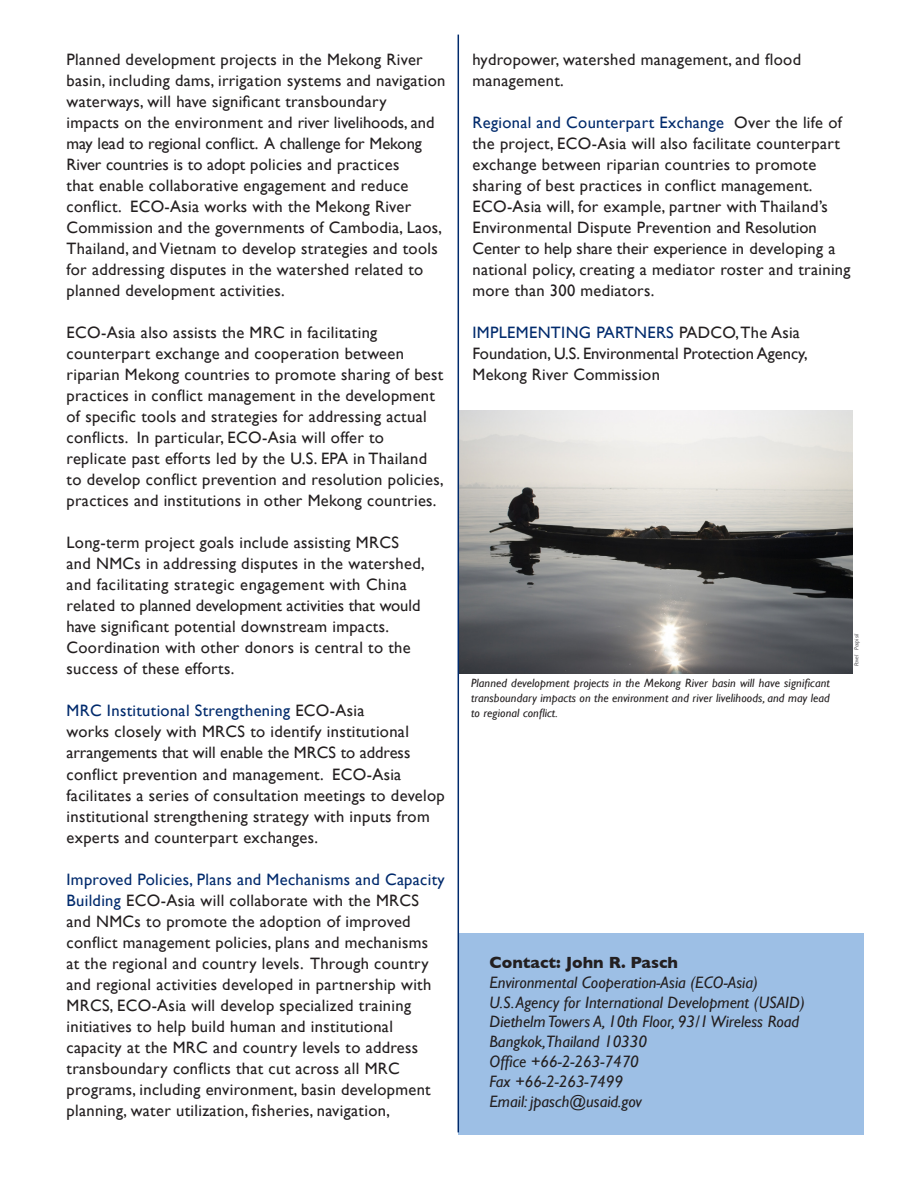
<style>
.page{position:relative;width:918px;height:1188px;background:#fff}
.page>*{position:absolute;margin:0;border:0;box-sizing:border-box;transform-origin:0 0}
.t1{font:16.5px/21px "Gill Sans";letter-spacing:.02em;color:#231f20}
.t2{font:italic 16.5px/19.8px "Gill Sans";color:#231f20}
.t3{font:italic 12px/15px "Gill Sans";letter-spacing:.01em;color:#231f20;text-align:justify}
.t4{font:italic 6px "Gill Sans";color:#636366}
.s1{color:#002a6c}
.s2{font-weight:700;font-style:normal}
</style>
<div class="page">
<div style="left:459px;top:933px;width:405px;height:202px;background:#9dbfe5"></div>
<img style="left:459px;top:411px;width:394px;height:262px">
<hr style="left:458px;top:35px;width:1px;height:1097px;background:#002a6c">
<p class="t1" style="left:67px;top:50px;width:380px">Planned development projects in the Mekong River basin, including dams, irrigation systems and navigation waterways, will have significant transboundary<br>impacts on the environment and river livelihoods, and may lead to regional conflict. A challenge for Mekong River countries is to adopt policies and practices<br>that enable collaborative engagement and reduce conflict. ECO-Asia works with the Mekong River Commission and the governments of Cambodia, Laos, Thailand, and Vietnam to develop strategies and tools for addressing disputes in the watershed related to planned development activities.</p>
<p class="t1" style="left:67px;top:323px;width:379px">ECO-Asia also assists the MRC in facilitating counterpart exchange and cooperation between riparian Mekong countries to promote sharing of best practices in conflict management in the development of specific tools and strategies for addressing actual conflicts. In particular, ECO-Asia will offer to replicate past efforts led by the U.S. EPA in Thailand to develop conflict prevention and resolution policies, practices and institutions in other Mekong countries.</p>
<p class="t1" style="left:67px;top:533px;width:360px">Long-term project goals include assisting MRCS and NMCs in addressing disputes in the watershed, and facilitating strategic engagement with China related to planned development activities that would have significant potential downstream impacts.<br>Coordination with other donors is central to the success of these efforts.</p>
<p class="t1" style="left:67px;top:701px;width:380px"><span class="s1">MRC Institutional Strengthening</span> ECO-Asia<br>works closely with MRCS to identify institutional arrangements that will enable the MRCS to address conflict prevention and management. ECO-Asia facilitates a series of consultation meetings to develop institutional strengthening strategy with inputs from experts and counterpart exchanges.</p>
<p class="t1" style="left:67px;top:869px;width:380px"><span class="s1">Improved Policies, Plans and Mechanisms and Capacity Building</span> ECO-Asia will collaborate with the MRCS and NMCs to promote the adoption of improved conflict management policies, plans and mechanisms at the regional and country levels. Through country and regional activities developed in partnership with MRCS, ECO-Asia will develop specialized training initiatives to help build human and institutional capacity at the MRC and country levels to address transboundary conflicts that cut across all MRC programs, including environment, basin development planning, water utilization, fisheries, navigation,</p>
<p class="t1" style="left:472px;top:50px;width:330px">hydropower, watershed management, and flood management.</p>
<p class="t1" style="left:472px;top:113px;width:380px"><span class="s1">Regional and Counterpart Exchange</span> Over the life of the project, ECO-Asia will also facilitate counterpart exchange between riparian countries to promote sharing of best practices in conflict management.<br>ECO-Asia will, for example, partner with Thailand’s Environmental Dispute Prevention and Resolution Center to help share their experience in developing a national policy, creating a mediator roster and training more than 300 mediators.</p>
<p class="t1" style="left:472px;top:323px;width:337px"><span class="s1">IMPLEMENTING PARTNERS</span> PADCO, The Asia<br>Foundation, U.S. Environmental Protection Agency,<br>Mekong River Commission</p>
<p class="t3" style="left:471px;top:676px;width:360px">Planned development projects in the Mekong River basin will have significant transboundary impacts on the environment and river livelihoods, and may lead to regional conflict.</p>
<p class="t4" style="left:853px;top:666px;width:34px;rotate:-90deg">Pavel Pospisil</p>
<p class="t2" style="left:490px;top:952px;width:317px"><span class="s2">Contact: John R. Pasch<br></span>Environmental Cooperation-Asia (ECO-Asia)<br>U.S. Agency for International Development (USAID)<br>Diethelm Towers A, 10th Floor, 93/1 Wireless Road Bangkok,Thailand 10330<br>Office +66-2-263-7470<br>Fax +66-2-263-7499<br>Email: jpasch@usaid.gov</p>
</div>
